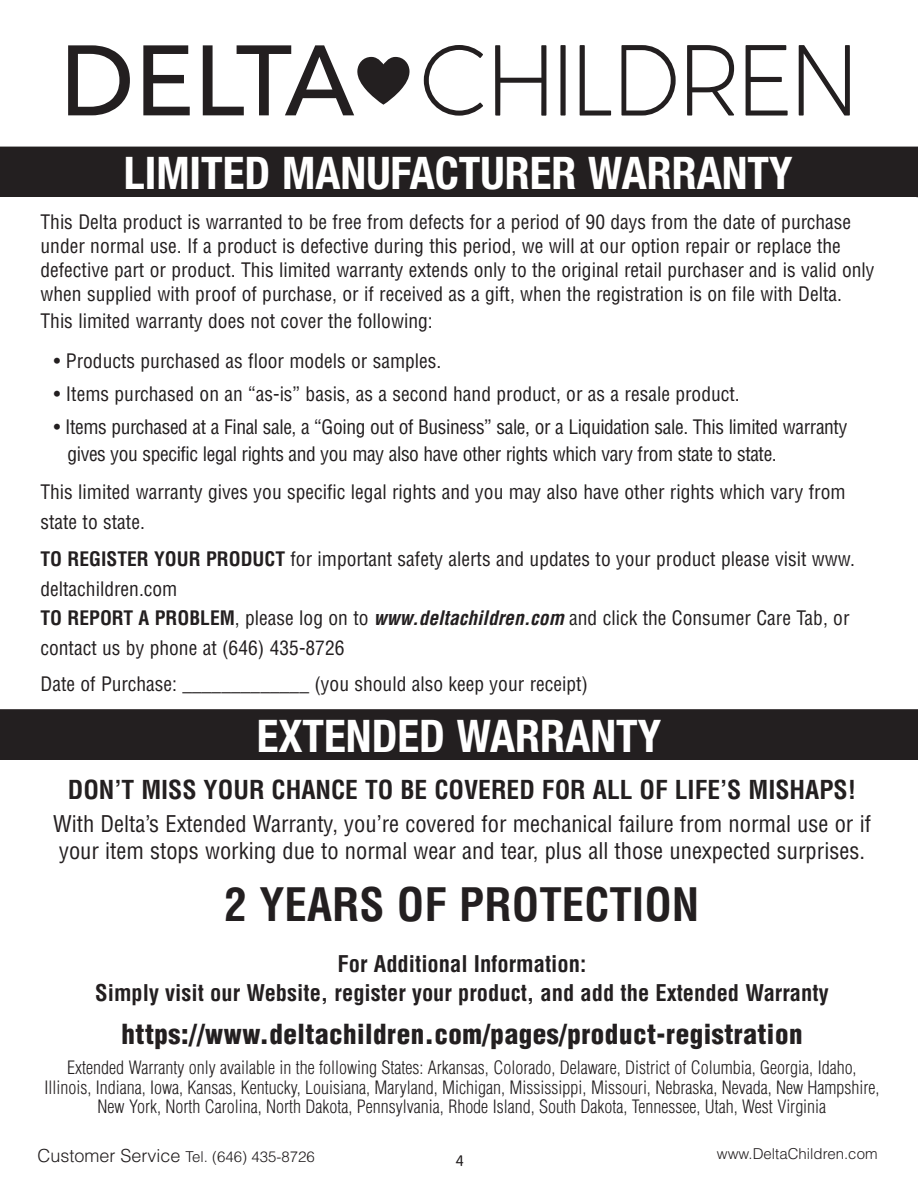
<style>
.page{position:relative;width:918px;height:1188px;background:#fff}
.page>*{position:absolute;margin:0;border:0;box-sizing:border-box;transform-origin:0 0}
.Callouts{font:700 condensed 45px "Helvetica Neue";color:#fff}
.Callouts-2{font:700 condensed 45px "Helvetica";color:#231f20}
.Callouts-3{font:900 condensed 27px "Helvetica";letter-spacing:.02em;color:#231f20}
.Callouts-4{font:700 condensed 25.5px "Helvetica";color:#231f20}
.Callouts-5{font:condensed 22.5px/27px "Helvetica";color:#231f20}
.Callouts-6{font:700 condensed 22.5px "Helvetica";color:#231f20}
.Callouts-7{font:condensed 19.5px/24px "Helvetica";color:#231f20}
.Callouts-8{font:condensed 19.5px/27px "Helvetica";letter-spacing:-.02em;color:#231f20}
.Callouts-9{font:300 condensed 18px/19.5px "Helvetica";color:#231f20;text-align:center}
.t1{font:300 18px "Helvetica";color:#231f20}
.t2{font:300 15px "Helvetica";color:#231f20}
.t3{font:300 15px "VAG Rounded";color:#231f20}
.s1{font-weight:700}
.s2{font-weight:700;font-style:italic}
</style>
<div class="page">
<div style="left:0;top:710px;width:918px;height:50px;background:#231f20"></div>
<div style="left:0;top:709px;width:918px;height:52px;border:2px solid #231f20"></div>
<div style="left:0;top:147px;width:918px;height:51px;background:#231f20"></div>
<svg style="left:424px;top:45px;width:59px;height:71px"></svg>
<svg style="left:495px;top:45px;width:51px;height:71px"></svg>
<div style="left:560px;top:45px;width:6px;height:71px;background:#231f20"></div>
<svg style="left:580px;top:45px;width:31px;height:71px"></svg>
<svg style="left:621px;top:45px;width:55px;height:71px"></svg>
<svg style="left:687px;top:45px;width:47px;height:71px"></svg>
<svg style="left:746px;top:45px;width:42px;height:71px"></svg>
<svg style="left:799px;top:45px;width:51px;height:71px"></svg>
<svg style="left:68px;top:45px;width:62px;height:70px"></svg>
<svg style="left:143px;top:45px;width:47px;height:70px"></svg>
<svg style="left:203px;top:45px;width:207px;height:70px"></svg>
<p class="Callouts" style="left:124px;top:146px;width:670px">LIMITED MANUFACTURER WARRANTY</p>
<p class="Callouts-7" style="left:40px;top:209px;width:836px">This Delta product is warranted to be free from defects for a period of 90 days from the date of purchase under normal use. If a product is defective during this period, we will at our option repair or replace the defective part or product. This limited warranty extends only to the original retail purchaser and is valid only when supplied with proof of purchase, or if received as a gift, when the registration is on file with Delta.</p>
<p class="Callouts-7" style="left:40px;top:308px;width:394px">This limited warranty does not cover the following:</p>
<p class="Callouts-7" style="left:54px;top:349px;width:389px">• Products purchased as floor models or samples.</p>
<p class="Callouts-7" style="left:54px;top:382px;width:687px">• Items purchased on an “as-is” basis, as a second hand product, or as a resale product.</p>
<p class="Callouts-8" style="left:67px;top:413px;width:781px;text-indent:-13px">• Items purchased at a Final sale, a “Going out of Business” sale, or a Liquidation sale. This limited warranty gives you specific legal rights and you may also have other rights which vary from state to state.</p>
<p class="Callouts-7" style="left:40px;top:476px;width:807px;line-height:30px">This limited warranty gives you specific legal rights and you may also have other rights which vary from state to state.</p>
<p class="Callouts-7" style="left:40px;top:543px;width:816px;line-height:30px"><span class="s1">TO REGISTER YOUR PRODUCT</span> for important safety alerts and updates to your product please visit www. deltachildren.com</p>
<p class="Callouts-7" style="left:40px;top:603px;width:811px;line-height:30px"><span class="s1">TO REPORT A PROBLEM</span>, please log on to <span class="s2">www.deltachildren.com</span> and click the Consumer Care Tab, or contact us by phone at (646) 435-8726</p>
<p class="Callouts-7" style="left:40px;top:672px;width:549px">Date of Purchase: _____________ (you should also keep your receipt)</p>
<p class="Callouts" style="left:257px;top:709px;width:406px">EXTENDED WARRANTY</p>
<p class="Callouts-4" style="left:68px;top:774px;width:790px">DON’T MISS YOUR CHANCE TO BE COVERED FOR ALL OF LIFE’S MISHAPS!</p>
<p class="Callouts-5" style="left:53px;top:810px;width:819px">With Delta’s Extended Warranty, you’re covered for mechanical failure from normal use or if your item stops working due to normal wear and tear, plus all those unexpected surprises.</p>
<p class="Callouts-2" style="left:225px;top:878px;width:476px">2 YEARS OF PROTECTION</p>
<p class="Callouts-6" style="left:338px;top:950px;width:250px">For Additional Information:</p>
<p class="Callouts-6" style="left:95px;top:979px;width:735px">Simply visit our Website, register your product, and add the Extended Warranty</p>
<p class="Callouts-3" style="left:121px;top:1018px;width:683px">https://www.deltachildren.com/pages/product-registration</p>
<p class="Callouts-9" style="left:44px;top:1058px;width:837px">Extended Warranty only available in the following States: Arkansas, Colorado, Delaware, District of Columbia, Georgia, Idaho,<br>Illinois, Indiana, Iowa, Kansas, Kentucky, Louisiana, Maryland, Michigan, Mississippi, Missouri, Nebraska, Nevada, New Hampshire,<br>New York, North Carolina, North Dakota, Pennsylvania, Rhode Island, South Dakota, Tennessee, Utah, West Virginia</p>
<p class="t2" style="left:186px;top:1147px;width:131px">Tel. (646) 435-8726</p>
<p class="t2" style="left:717px;top:1145px;width:162px">www.DeltaChildren.com</p>
<p class="t1" style="left:38px;top:1144px;width:145px">Customer Service</p>
<p class="t3" style="left:456px;top:1152px;width:10px">4</p>
</div>
